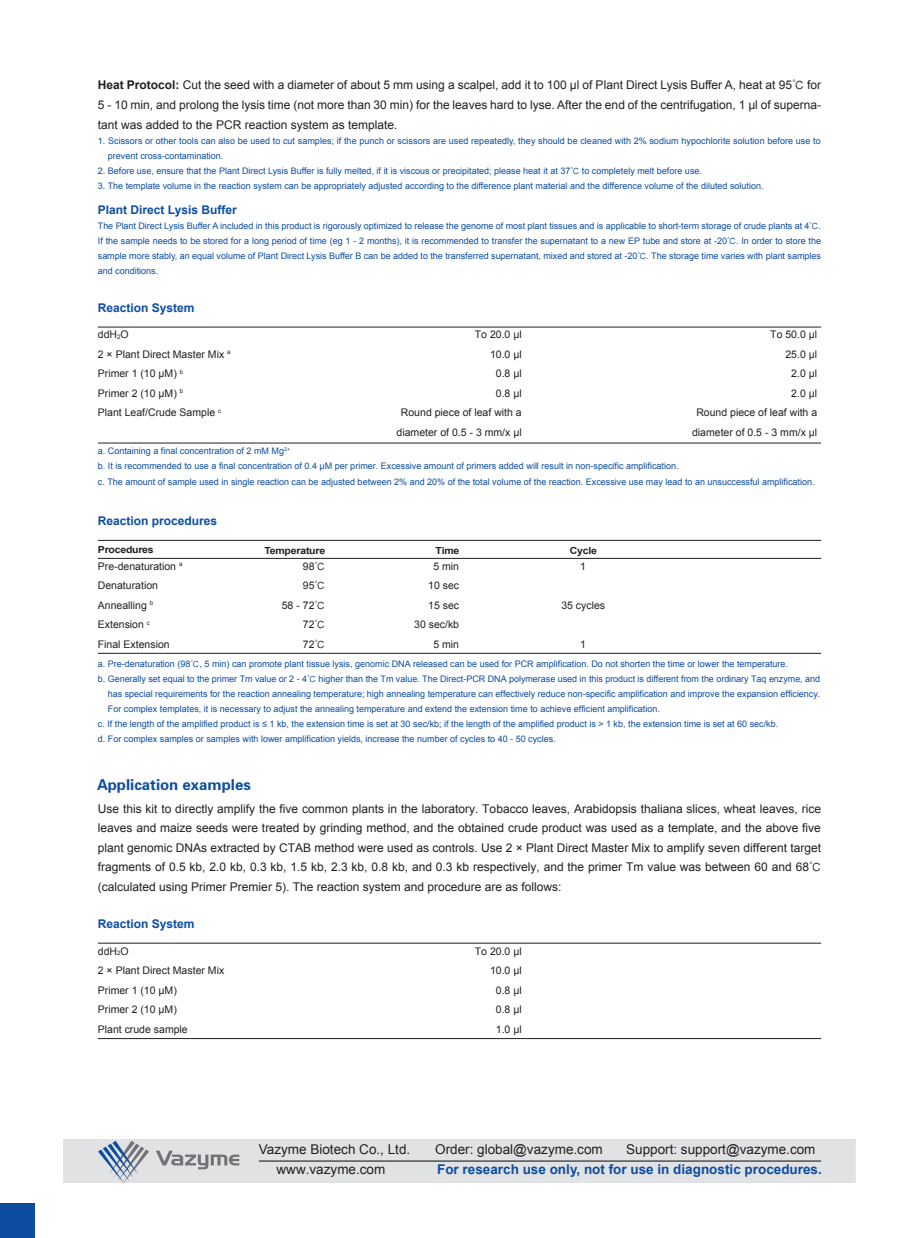
<style>
.page{position:relative;width:919px;height:1238px;background:#fff}
.page>*{position:absolute;margin:0;border:0;box-sizing:border-box;transform-origin:0 0}
.t1{font:15px "FZDHTJW GB1 0";color:#0d4da1}
.t2{font:13.5px "Arial";color:#231f20}
.t3{font:700 13.5px "Arial";color:#0d4da1}
.t4{font:12px/19.5px "Arial";color:#231f20;text-align:justify}
.t5{font:700 12px "Arial";color:#0d4da1}
.t6{font:10.5px/19.5px "Arial";color:#231f20;text-align:right}
.t7{font:700 9.75px "Arial";letter-spacing:-.02em;color:#231f20;scale:1.08 1}
.t8{font:9px/15px "Arial";color:#0d4da1}
.s1{font-weight:700}
.s2{font-family:"Sim Hei"}
.s3{font-size:6.15px}
.s4{color:#201814}
</style>
<div class="page">
<img style="left:0;top:1203px;width:34px;height:34px">
<div style="left:64px;top:1139px;width:791px;height:43px;background:#e1e2e3"></div>
<hr style="left:259px;top:1160px;width:562px;height:1px;background:#231f20">
<svg style="left:156px;top:1150px;width:83px;height:19px;background:#bababc"></svg>
<svg style="left:98px;top:1140px;width:51px;height:44px;background:#b5bfcc"></svg>
<hr style="left:98px;top:327px;width:723px;height:1px;background:#231f20">
<hr style="left:98px;top:442px;width:723px;height:1px;background:#231f20">
<hr style="left:98px;top:942px;width:723px;height:1px;background:#231f20">
<hr style="left:98px;top:1038px;width:723px;height:1px;background:#231f20">
<hr style="left:98px;top:558px;width:723px;height:1px;background:#231f20">
<hr style="left:98px;top:653px;width:723px;height:1px;background:#231f20">
<hr style="left:98px;top:540px;width:723px;height:1px;background:#231f20">
<p class="t4" style="left:98px;top:76px;width:724px"><span class="s1">Heat Protocol:</span> Cut the seed with a diameter of about 5 mm using a scalpel, add it to 100 μl of Plant Direct Lysis Buffer A, heat at 95<span class="s2">℃</span> for 5 - 10 min, and prolong the lysis time (not more than 30 min) for the leaves hard to lyse. After the end of the centrifugation, 1 μl of superna&shy;tant was added to the PCR reaction system as template.</p>
<p class="t8" style="left:108px;top:133px;width:714px;text-indent:-10px">1. Scissors or other tools can also be used to cut samples; if the punch or scissors are used repeatedly, they should be cleaned with 2% sodium hypochlorite solution before use to prevent cross-contamination.</p>
<p class="t8" style="left:98px;top:163px;width:605px">2. Before use, ensure that the Plant Direct Lysis Buffer is fully melted, if it is viscous or precipitated; please heat it at 37<span class="s2">℃</span> to completely melt before use.</p>
<p class="t8" style="left:98px;top:178px;width:667px">3. The template volume in the reaction system can be appropriately adjusted according to the difference plant material and the difference volume of the diluted solution.</p>
<h3 class="t5" style="left:98px;top:202px;width:140px">Plant Direct Lysis Buffer</h3>
<p class="t8" style="left:98px;top:218px;width:724px;text-align:justify">The Plant Direct Lysis Buffer A included in this product is rigorously optimized to release the genome of most plant tissues and is applicable to short-term storage of crude plants at 4<span class="s2">℃</span>.<br>If the sample needs to be stored for a long period of time (eg 1 - 2 months), it is recommended to transfer the supernatant to a new EP tube and store at -20<span class="s2">℃</span>. In order to store the sample more stably, an equal volume of Plant Direct Lysis Buffer B can be added to the transferred supernatant, mixed and stored at -20<span class="s2">℃</span>. The storage time varies with plant samples and conditions.</p>
<h3 class="t5" style="left:98px;top:300px;width:98px">Reaction System</h3>
<p class="t6" style="left:98px;top:325px;width:134px;text-align:left">ddH<span class="s3">2</span>O<br>2 × Plant Direct Master Mix <sup>a<br></sup>Primer 1 (10 μM) <sup>b<br></sup>Primer 2 (10 μM) <sup>b<br></sup>Plant Leaf/Crude Sample <sup>c</sup></p>
<p class="t6" style="left:396px;top:325px;width:127px">To 20.0 μl<br>10.0 μl<br>0.8 μl<br>0.8 μl<br>Round piece of leaf with a diameter of 0.5 - 3 mm/x μl</p>
<p class="t6" style="left:692px;top:325px;width:127px">To 50.0 μl<br>25.0 μl<br>2.0 μl<br>2.0 μl<br>Round piece of leaf with a diameter of 0.5 - 3 mm/x μl</p>
<p class="t8" style="left:98px;top:444px;width:718px">a. Containing a final concentration of 2 mM Mg<sup>2+<br></sup>b. It is recommended to use a final concentration of 0.4 μM per primer. Excessive amount of primers added will result in non-specific amplification.<br>c. The amount of sample used in single reaction can be adjusted between 2% and 20% of the total volume of the reaction. Excessive use may lead to an unsuccessful amplification.</p>
<h3 class="t5" style="left:98px;top:513px;width:121px">Reaction procedures</h3>
<p class="t7" style="left:98px;top:543px;width:53px">Procedures</p>
<p class="t7" style="left:264px;top:544px;width:58px">Temperature</p>
<p class="t6" style="left:98px;top:556px;width:86px;text-align:left">Pre-denaturation <sup>a<br></sup>Denaturation<br>Annealling <sup>b<br></sup>Extension <sup>c<br></sup>Final Extension</p>
<p class="t6" style="left:282px;top:556px;width:45px">98<span class="s2">℃<br></span>95<span class="s2">℃<br></span>58 - 72<span class="s2">℃<br></span>72<span class="s2">℃<br></span>72<span class="s2">℃</span></p>
<p class="t7" style="left:435px;top:544px;width:23px">Time</p>
<p class="t6" style="left:414px;top:556px;width:46px">5 min<br>10 sec<br>15 sec<br>30 sec/kb<br>5 min</p>
<p class="t7" style="left:569px;top:544px;width:27px">Cycle</p>
<p class="t6" style="left:580px;top:556px;width:7px">1</p>
<p class="t6" style="left:561px;top:595px;width:45px">35 cycles</p>
<p class="t6" style="left:580px;top:634px;width:7px">1</p>
<p class="t8" style="left:98px;top:656px;width:691px">a. Pre-denaturation (98<span class="s2">℃</span>, 5 min) can promote plant tissue lysis, genomic DNA released can be used for PCR amplification. Do not shorten the time or lower the temperature.</p>
<p class="t8" style="left:98px;top:671px;width:723px">b. Generally set equal to the primer Tm value or 2 - 4<span class="s2">℃</span> higher than the Tm value. The Direct-PCR DNA polymerase used in this product is different from the ordinary Taq enzyme, and</p>
<p class="t8" style="left:108px;top:686px;width:714px">has special requirements for the reaction annealing temperature; high annealing temperature can effectively reduce non-specific amplification and improve the expansion efficiency.</p>
<p class="t8" style="left:108px;top:701px;width:553px">For complex templates, it is necessary to adjust the annealing temperature and extend the extension time to achieve efficient amplification.</p>
<p class="t8" style="left:98px;top:716px;width:682px">c. If the length of the amplified product is ≤ 1 kb, the extension time is set at 30 sec/kb; if the length of the amplified product is &gt; 1 kb, the extension time is set at 60 sec/kb.</p>
<p class="t8" style="left:98px;top:731px;width:459px">d. For complex samples or samples with lower amplification yields, increase the number of cycles to 40 - 50 cycles.</p>
<h1 class="t1" style="left:97px;top:776px;width:155px">Application examples</h1>
<p class="t4" style="left:98px;top:798px;width:724px">Use this kit to directly amplify the five common plants in the laboratory. Tobacco leaves, Arabidopsis thaliana slices, wheat leaves, rice leaves and maize seeds were treated by grinding method, and the obtained crude product was used as a template, and the above five plant genomic DNAs extracted by CTAB method were used as controls. Use 2 × Plant Direct Master Mix to amplify seven different target fragments of 0.5 kb, 2.0 kb, 0.3 kb, 1.5 kb, 2.3 kb, 0.8 kb, and 0.3 kb respectively, and the primer Tm value was between 60 and 68<span class="s2">℃ </span>(calculated using Primer Premier 5). The reaction system and procedure are as follows:</p>
<h3 class="t5" style="left:98px;top:915px;width:98px">Reaction System</h3>
<p class="t6" style="left:98px;top:941px;width:128px;text-align:left">ddH<span class="s3">2</span>O<br>2 × Plant Direct Master Mix<br>Primer 1 (10 μM)<br>Primer 2 (10 μM)<br>Plant crude sample</p>
<p class="t6" style="left:475px;top:941px;width:48px">To 20.0 μl<br>10.0 μl<br>0.8 μl<br>0.8 μl<br>1.0 μl</p>
<h2 class="t2" style="left:259px;top:1140px;width:153px"><span class="s4">V</span>azyme Biotech Co., Ltd.</h2>
<h2 class="t2" style="left:435px;top:1140px;width:169px">Order: global@vazyme.com</h2>
<h2 class="t2" style="left:626px;top:1140px;width:191px">Support: support@vazyme.com</h2>
<h2 class="t2" style="left:276px;top:1160px;width:110px">www.vazyme.com</h2>
<h2 class="t3" style="left:437px;top:1159px;width:386px">For research use only, not for use in diagnostic procedures.</h2>
</div>
